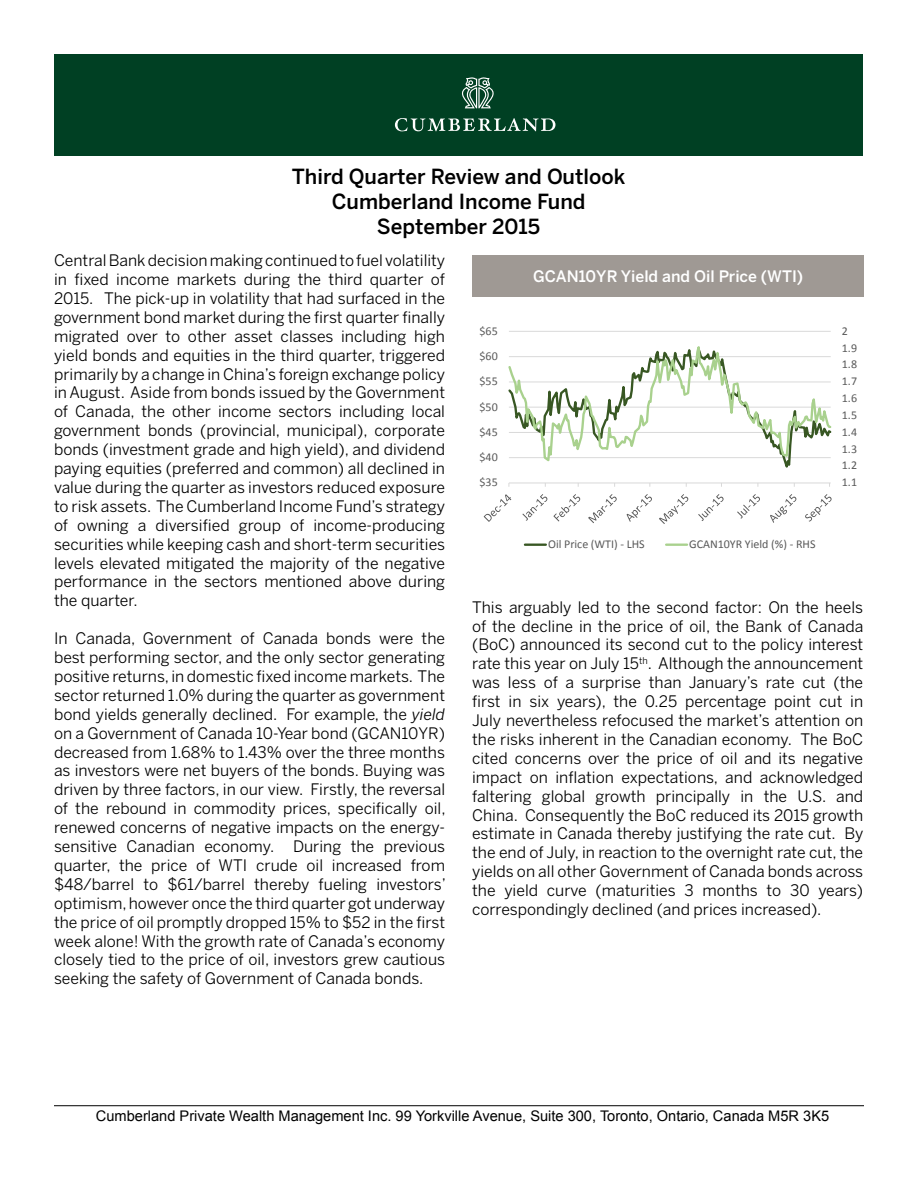
<style>
.page{position:relative;width:918px;height:1188px;background:#fff}
.page>*{position:absolute;margin:0;border:0;box-sizing:border-box;transform-origin:0 0}
.t1{font:500 20.7px/24.9px "Benton Sans";color:#000;text-align:center}
.t2{font:15.75px/18.9px "Benton Sans";color:#000;text-align:justify}
.t3{font:500 15.75px "Benton Sans";color:#fff}
.t4{font:14.7px "Arial";color:#000}
.t5{font:12px "Calibri";color:#595959}
.s1{font-style:italic}
</style>
<div class="page">
<div style="left:55px;top:55px;width:808px;height:101px;background:#004023"></div>
<svg style="left:395px;top:118px;width:160px;height:13px"></svg>
<svg style="left:462px;top:77px;width:32px;height:31px"></svg>
<hr style="left:54px;top:1105px;width:810px;height:1px;background:#000">
<hr style="left:509px;top:331px;width:322px;height:1px;background:#d9d9d9">
<hr style="left:509px;top:483px;width:322px;height:1px;background:#d9d9d9">
<svg style="left:509px;top:346px;width:323px;height:122px"></svg>
<svg style="left:484px;top:494px;width:27px;height:28px"></svg>
<svg style="left:522px;top:494px;width:25px;height:27px"></svg>
<svg style="left:553px;top:494px;width:27px;height:27px"></svg>
<svg style="left:588px;top:494px;width:29px;height:29px"></svg>
<svg style="left:627px;top:494px;width:25px;height:28px"></svg>
<svg style="left:659px;top:494px;width:29px;height:30px"></svg>
<svg style="left:698px;top:494px;width:26px;height:27px"></svg>
<svg style="left:737px;top:494px;width:23px;height:25px"></svg>
<svg style="left:770px;top:494px;width:26px;height:29px"></svg>
<svg style="left:805px;top:494px;width:27px;height:28px"></svg>
<hr style="left:525px;top:544px;width:21px;height:2px;background:#385723">
<hr style="left:666px;top:544px;width:21px;height:2px;background:#a9d18e">
<div style="left:472px;top:256px;width:392px;height:41px;background:#9f9994"></div>
<h1 class="t1" style="left:292px;top:164px;width:335px">Third Quarter Review and Outlook<br>Cumberland Income Fund<br>September 2015</h1>
<p class="t2" style="left:54px;top:251px;width:393px">Central Bank decision making continued to fuel volatility in fixed income markets during the third quarter of 2015. The pick-up in volatility that had surfaced in the government bond market during the first quarter finally migrated over to other asset classes including high yield bonds and equities in the third quarter, triggered primarily by a change in China’s foreign exchange policy in August. Aside from bonds issued by the Government of Canada, the other income sectors including local government bonds (provincial, municipal), corporate bonds (investment grade and high yield), and dividend paying equities (preferred and common) all declined in value during the quarter as investors reduced exposure to risk assets. The Cumberland Income Fund’s strategy of owning a diversified group of income-producing securities while keeping cash and short-term securities levels elevated mitigated the majority of the negative performance in the sectors mentioned above during the quarter.</p>
<p class="t2" style="left:54px;top:629px;width:394px">In Canada, Government of Canada bonds were the best performing sector, and the only sector generating positive returns, in domestic fixed income markets. The sector returned 1.0% during the quarter as government bond yields generally declined. For example, the <span class="s1">yield </span>on a Government of Canada 10-Year bond (GCAN10YR) decreased from 1.68% to 1.43% over the three months as investors were net buyers of the bonds. Buying was driven by three factors, in our view. Firstly, the reversal of the rebound in commodity prices, specifically oil, renewed concerns of negative impacts on the energy&shy;sensitive Canadian economy. During the previous quarter, the price of WTI crude oil increased from $48/barrel to $61/barrel thereby fueling investors’ optimism, however once the third quarter got underway the price of oil promptly dropped 15% to $52 in the first week alone! With the growth rate of Canada’s economy closely tied to the price of oil, investors grew cautious seeking the safety of Government of Canada bonds.</p>
<p class="t5" style="left:480px;top:323px;width:20px">$65</p>
<p class="t5" style="left:480px;top:348px;width:20px">$60</p>
<p class="t5" style="left:480px;top:374px;width:20px">$55</p>
<p class="t5" style="left:480px;top:399px;width:20px">$50</p>
<p class="t5" style="left:480px;top:424px;width:20px">$45</p>
<p class="t5" style="left:480px;top:450px;width:20px">$40</p>
<p class="t5" style="left:480px;top:475px;width:20px">$35</p>
<p class="t3" style="left:533px;top:267px;width:272px">GCAN10YR Yield and Oil Price (WTI)</p>
<p class="t5" style="left:548px;top:537px;width:98px">Oil Price (WTI) - LHS</p>
<p class="t5" style="left:689px;top:537px;width:128px">GCAN10YR Yield (%) - RHS</p>
<p class="t5" style="left:842px;top:323px;width:8px">2</p>
<p class="t5" style="left:842px;top:340px;width:17px">1.9</p>
<p class="t5" style="left:842px;top:357px;width:17px">1.8</p>
<p class="t5" style="left:842px;top:374px;width:17px">1.7</p>
<p class="t5" style="left:842px;top:391px;width:17px">1.6</p>
<p class="t5" style="left:842px;top:407px;width:17px">1.5</p>
<p class="t5" style="left:842px;top:424px;width:17px">1.4</p>
<p class="t5" style="left:842px;top:441px;width:17px">1.3</p>
<p class="t5" style="left:842px;top:458px;width:17px">1.2</p>
<p class="t5" style="left:842px;top:475px;width:17px">1.1</p>
<p class="t2" style="left:472px;top:597px;width:393px">This arguably led to the second factor: On the heels of the decline in the price of oil, the Bank of Canada (BoC) announced its second cut to the policy interest rate this year on July 15<sup>th</sup>. Although the announcement was less of a surprise than January’s rate cut (the first in six years), the 0.25 percentage point cut in July nevertheless refocused the market’s attention on the risks inherent in the Canadian economy. The BoC cited concerns over the price of oil and its negative impact on inflation expectations, and acknowledged faltering global growth principally in the U.S. and China. Consequently the BoC reduced its 2015 growth estimate in Canada thereby justifying the rate cut. By the end of July, in reaction to the overnight rate cut, the yields on all other Government of Canada bonds across the yield curve (maturities 3 months to 30 years) correspondingly declined (and prices increased).</p>
<p class="t4" style="left:96px;top:1106px;width:735px">Cumberland Private Wealth Management Inc. 99 Yorkville Avenue, Suite 300, Toronto, Ontario, Canada M5R 3K5</p>
</div>
